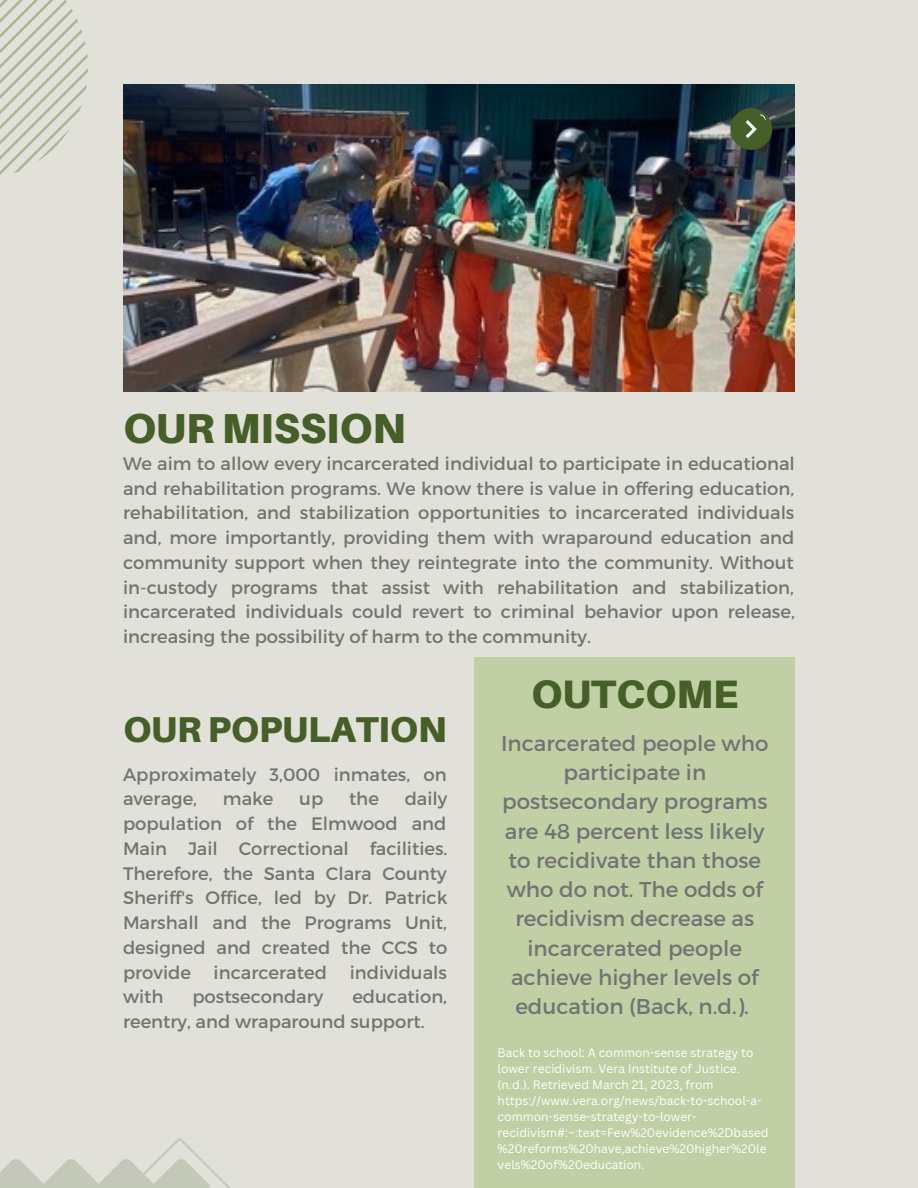
<style>
.page{position:relative;width:918px;height:1188px;background:#e1e0d9}
.page>*{position:absolute;margin:0;border:0;box-sizing:border-box;transform-origin:0 0}
.t1{font:900 41.85px "Aileron";color:#465e28}
.t2{font:900 39.75px "Aileron";color:#465e28}
.t3{font:900 35.85px "Aileron";color:#465e28}
.t4{font:21.45px/29.2px "Montserrat";color:#737373;text-align:center}
.t5{font:18px/24.8px "Montserrat";color:#737373;text-align:justify}
.t6{font:12px/16px "Canva Sans";color:#fff}
</style>
<div class="page">
<img style="left:123px;top:84px;width:672px;height:307px">
<div style="left:475px;top:657px;width:320px;height:531px;background:#c1cfa5"></div>
<svg style="left:0;top:0;width:88px;height:175px"></svg>
<div style="left:730px;top:108px;width:42px;height:42px;background:#465e28;border-radius:50%"></div>
<svg style="left:737px;top:108px;width:35px;height:35px"></svg>
<svg style="left:0;top:1138px;width:230px;height:50px"></svg>
<p class="t1" style="left:123px;top:403px;width:284px">OUR MISSION</p>
<p class="t5" style="left:123px;top:450px;width:673px">We aim to allow every incarcerated individual to participate in educational and rehabilitation programs. We know there is value in offering education, rehabilitation, and stabilization opportunities to incarcerated individuals and, more importantly, providing them with wraparound education and community support when they reintegrate into the community. Without in-custody programs that assist with rehabilitation and stabilization, incarcerated individuals could revert to criminal behavior upon release, increasing the possibility of harm to the community.</p>
<p class="t3" style="left:123px;top:708px;width:325px">OUR POPULATION</p>
<p class="t5" style="left:123px;top:761px;width:325px">Approximately 3,000 inmates, on average,</p>
<p class="t5" style="left:123px;top:786px;width:326px;text-indent:282px">daily population of the Elmwood and Main Jail Correctional facilities.<br>Therefore, the Santa Clara County Sheriff's Office, led by Dr. Patrick Marshall and the Programs Unit, designed and created the CCS to provide</p>
<p class="t5" style="left:223px;top:786px;width:52px">make</p>
<p class="t5" style="left:299px;top:786px;width:25px">up</p>
<p class="t5" style="left:349px;top:786px;width:31px">the</p>
<p class="t5" style="left:214px;top:959px;width:115px">incarcerated</p>
<p class="t5" style="left:350px;top:959px;width:99px">individuals</p>
<p class="t5" style="left:123px;top:984px;width:42px">with</p>
<p class="t5" style="left:192px;top:984px;width:133px">postsecondary</p>
<p class="t5" style="left:123px;top:984px;width:326px;text-indent:229px">education, reentry, and wraparound support.</p>
<p class="t2" style="left:531px;top:670px;width:209px">OUTCOME</p>
<p class="t4" style="left:501px;top:728px;width:269px">Incarcerated people who participate in postsecondary programs are 48 percent less likely to recidivate than those who do not. The odds of recidivism decrease as incarcerated people achieve higher levels of education (Back, n.d.).</p>
<p class="t6" style="left:498px;top:1045px;width:272px">Back to school: A common-sense strategy to lower recidivism. Vera Institute of Justice. (n.d.). Retrieved March 21, 2023, from https://www.vera.org/news/back-to-school-a&shy;common-sense-strategy-to-lower&shy;recidivism#:~:text=Few%20evidence%2Dbased %20reforms%20have,achieve%20higher%20le vels%20of%20education.</p>
</div>
